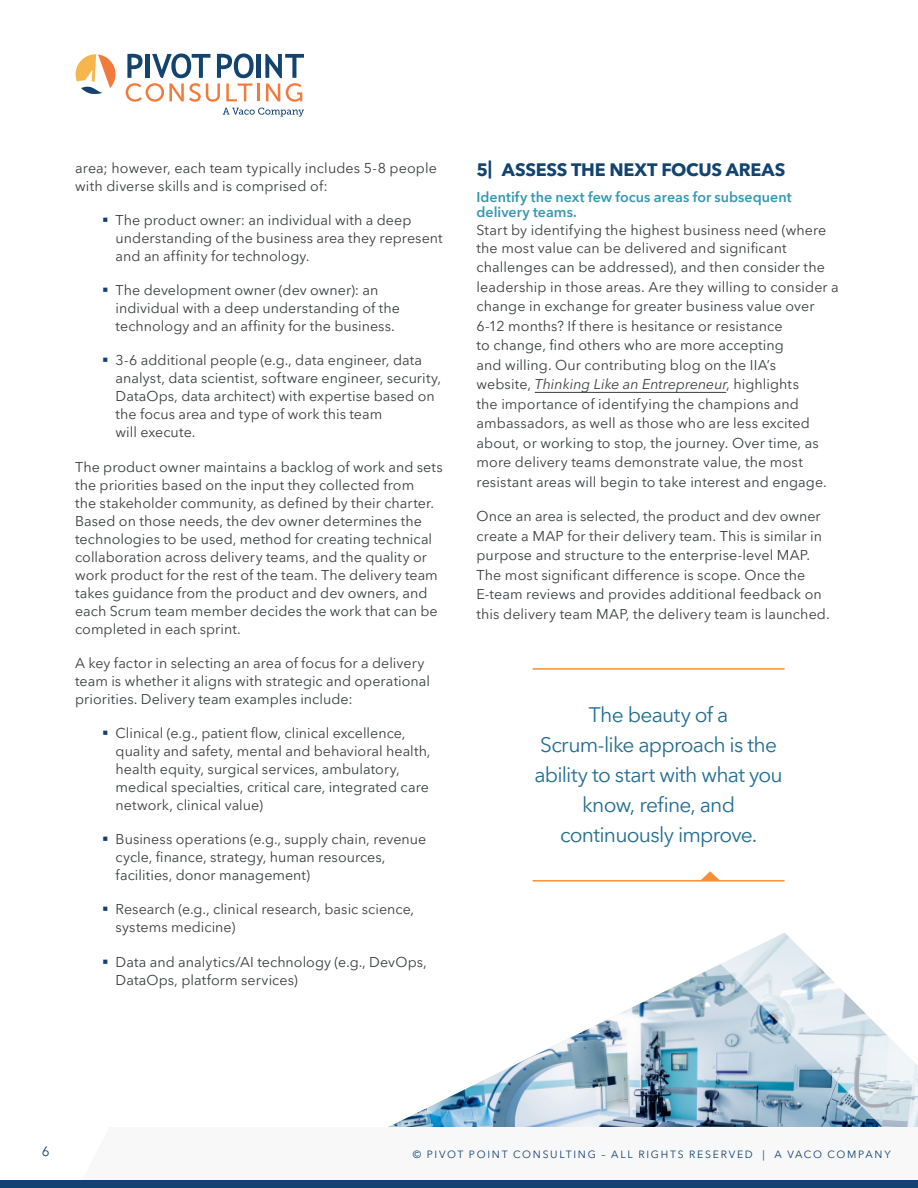
<style>
.page{position:relative;width:918px;height:1188px;background:#fff}
.page>*{position:absolute;margin:0;border:0;box-sizing:border-box;transform-origin:0 0}
.Summary_Header{font:21px/30px "Avenir Next LT Pro";letter-spacing:-.035em;color:#236d92;text-align:center}
.HEADLINE_BOLD{font:700 18px "Avenir Next LT Pro";letter-spacing:-.015em;color:#13436f}
.BODY_MAIN{font:14.25px/18px "Avenir Next LT Pro";letter-spacing:.005em;color:#3b3e40}
.BODY_SUBHEAD{font:600 14.25px/15px "Avenir Next LT Pro";color:#3898b2}
.footer_2{font:13.5px "Avenir Next LT Pro";color:#124271}
.footer_2-2{font:10.5px "Avenir Next LT Pro";letter-spacing:.165em;color:#124271}
.s1{font-style:italic}
</style>
<div class="page">
<img style="left:388px;top:965px;width:330px;height:162px">
<svg style="left:718px;top:933px;width:200px;height:194px"></svg>
<div style="left:69px;top:1128px;width:849px;height:54px;background:#f8f8f8"></div>
<div style="left:0;top:1180px;width:918px;height:8px;background:#124271"></div>
<hr style="left:257px;top:54px;width:4px;height:24px;background:#13436f">
<svg style="left:76px;top:54px;width:40px;height:40px"></svg>
<svg style="left:223px;top:108px;width:81px;height:9px"></svg>
<svg style="left:126px;top:54px;width:133px;height:48px"></svg>
<svg style="left:265px;top:54px;width:39px;height:48px"></svg>
<hr style="left:535px;top:392px;width:191px;height:1px;background:#3b3e40">
<svg style="left:701px;top:871px;width:19px;height:9px"></svg>
<hr style="left:533px;top:880px;width:252px;height:2px;background:#f68f38">
<hr style="left:533px;top:668px;width:252px;height:2px;background:#f68f38">
<p class="BODY_MAIN" style="left:75px;top:159px;width:363px">area; however, each team typically includes 5-8 people with diverse skills and is comprised of:</p>
<p class="BODY_MAIN" style="left:116px;top:211px;width:329px">The product owner: an individual with a deep understanding of the business area they represent and an affinity for technology.</p>
<p class="BODY_MAIN" style="left:116px;top:281px;width:286px">The development owner (dev owner): an individual with a deep understanding of the technology and an affinity for the business.</p>
<p class="BODY_MAIN" style="left:116px;top:351px;width:327px">3-6 additional people (e.g., data engineer, data analyst, data scientist, software engineer, security, DataOps, data architect) with expertise based on the focus area and type of work this team<br>will execute.</p>
<p class="BODY_MAIN" style="left:75px;top:458px;width:369px">The product owner maintains a backlog of work and sets the priorities based on the input they collected from<br>the stakeholder community, as defined by their charter.<br>Based on those needs, the dev owner determines the technologies to be used, method for creating technical collaboration across delivery teams, and the quality or work product for the rest of the team. The delivery team takes guidance from the product and dev owners, and each Scrum team member decides the work that can be completed in each sprint.</p>
<p class="BODY_MAIN" style="left:75px;top:654px;width:356px">A key factor in selecting an area of focus for a delivery team is whether it aligns with strategic and operational priorities. Delivery team examples include:</p>
<p class="BODY_MAIN" style="left:116px;top:724px;width:317px">Clinical (e.g., patient flow, clinical excellence, quality and safety, mental and behavioral health, health equity, surgical services, ambulatory, medical specialties, critical care, integrated care network, clinical value)</p>
<p class="BODY_MAIN" style="left:116px;top:830px;width:312px">Business operations (e.g., supply chain, revenue cycle, finance, strategy, human resources, facilities, donor management)</p>
<p class="BODY_MAIN" style="left:116px;top:900px;width:300px">Research (e.g., clinical research, basic science, systems medicine)</p>
<p class="BODY_MAIN" style="left:116px;top:953px;width:313px">Data and analytics/AI technology (e.g., DevOps,<br>DataOps, platform services)</p>
<p class="HEADLINE_BOLD" style="left:476px;top:158px;width:310px">5| ASSESS THE NEXT FOCUS AREAS</p>
<p class="BODY_SUBHEAD" style="left:476px;top:189px;width:317px">Identify the next few focus areas for subsequent delivery teams.</p>
<p class="BODY_MAIN" style="left:476px;top:221px;width:351px">Start by identifying the highest business need (where the most value can be delivered and significant</p>
<p class="BODY_MAIN" style="left:476px;top:258px;width:364px;line-height:19.5px">challenges can be addressed), and then consider the leadership in those areas. Are they willing to consider a change in exchange for greater business value over 6-12 months? If there is hesitance or resistance<br>to change, find others who are more accepting<br>and willing. Our contributing blog on the IIA’s<br>website, <span class="s1">Thinking Like an Entrepreneur</span>, highlights<br>the importance of identifying the champions and ambassadors, as well as those who are less excited about, or working to stop, the journey. Over time, as more delivery teams demonstrate value, the most resistant areas will begin to take interest and engage.</p>
<p class="BODY_MAIN" style="left:476px;top:506px;width:355px;line-height:19.5px">Once an area is selected, the product and dev owner create a MAP for their delivery team. This is similar in purpose and structure to the enterprise-level MAP.<br>The most significant difference is scope. Once the E-team reviews and provides additional feedback on this delivery team MAP, the delivery team is launched.</p>
<p class="Summary_Header" style="left:534px;top:700px;width:250px">The beauty of a<br>Scrum-like approach is the ability to start with what you know, refine, and continuously improve.</p>
<p class="footer_2" style="left:42px;top:1143px;width:9px">6</p>
<p class="footer_2-2" style="left:413px;top:1148px;width:479px">© PIVOT POINT CONSULTING – ALL RIGHTS RESERVED | A VACO COMPANY</p>
</div>
